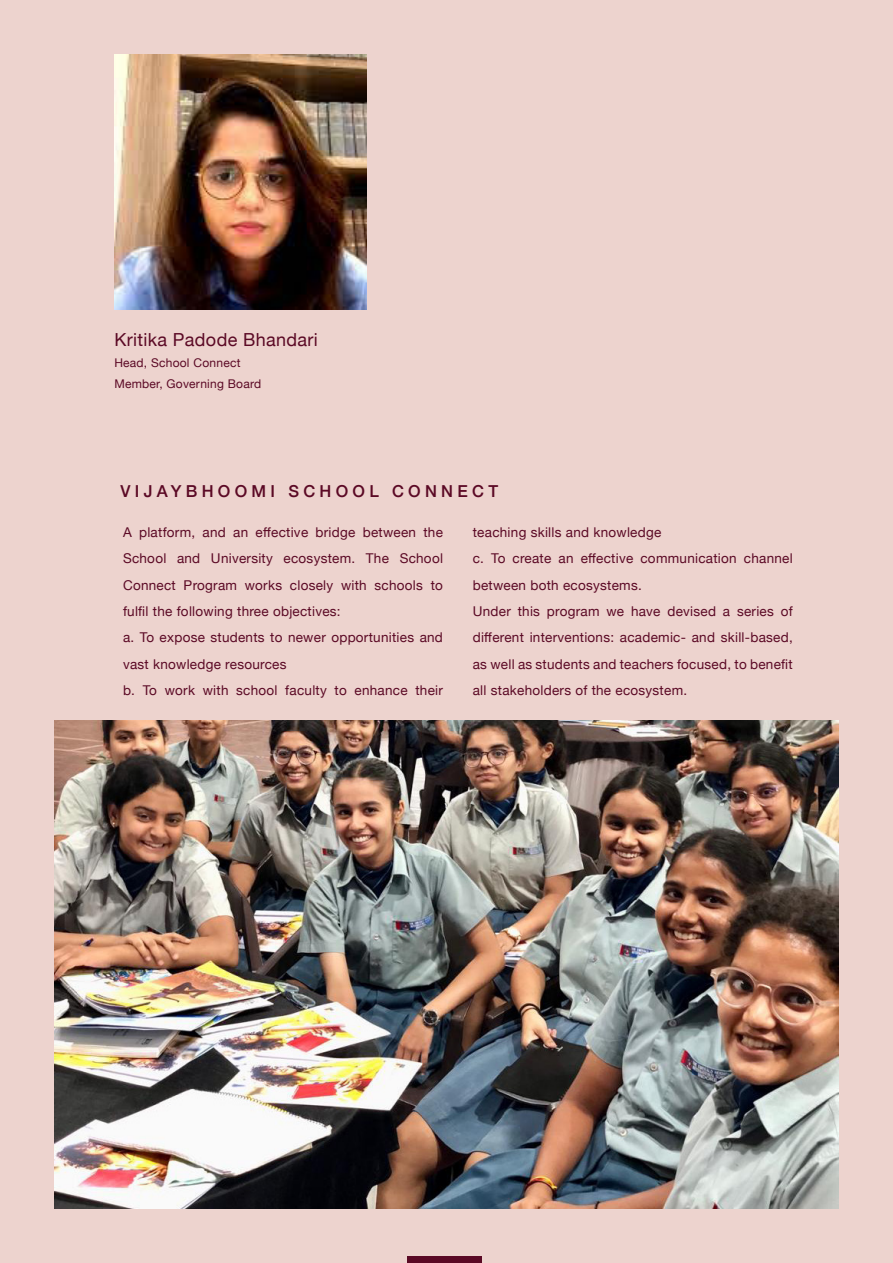
<style>
.page{position:relative;width:893px;height:1263px;background:#edd3ce}
.page>*{position:absolute;margin:0;border:0;box-sizing:border-box;transform-origin:0 0}
.Body_Text{font:18px "Helvetica Neue";letter-spacing:.02em;color:#5b0925}
.Subtitle{font:500 16.5px "Helvetica Neue";letter-spacing:.26em;color:#5b0925}
.Body_Text-2{font:13.5px/26.4px "Helvetica Neue";letter-spacing:.02em;color:#5b0925;text-align:justify}
.Body_Text-3{font:12px "Helvetica Neue";letter-spacing:.02em;color:#5b0925}
</style>
<div class="page">
<div style="left:407px;top:1257px;width:75px;height:6px;background:#5b0925"></div>
<img style="left:54px;top:720px;width:785px;height:489px">
<img style="left:114px;top:54px;width:252px;height:255px">
<p class="Body_Text" style="left:114px;top:326px;width:205px">Kritika Padode Bhandari</p>
<p class="Body_Text-3" style="left:114px;top:354px;width:128px">Head, School Connect</p>
<p class="Body_Text-3" style="left:114px;top:375px;width:148px">Member, Governing Board</p>
<p class="Subtitle" style="left:120px;top:478px;width:379px">VIJAYBHOOMI SCHOOL CONNECT</p>
<p class="Body_Text-2" style="left:123px;top:519px;width:321px">A platform, and an effective bridge between the School and University ecosystem. The School Connect Program works closely with schools to fulfil the following three objectives:</p>
<p class="Body_Text-2" style="left:123px;top:625px;width:321px">a. To expose students to newer opportunities and vast knowledge resources</p>
<p class="Body_Text-2" style="left:123px;top:678px;width:321px">b. To work with school faculty to enhance their</p>
<p class="Body_Text-2" style="left:473px;top:519px;width:190px">teaching skills and knowledge</p>
<p class="Body_Text-2" style="left:473px;top:546px;width:321px">c. To create an effective communication channel between both ecosystems.</p>
<p class="Body_Text-2" style="left:473px;top:599px;width:321px">Under this program we have devised a series of different interventions: academic- and skill-based, as well as students and teachers focused, to benefit all stakeholders of the ecosystem.</p>
</div>
